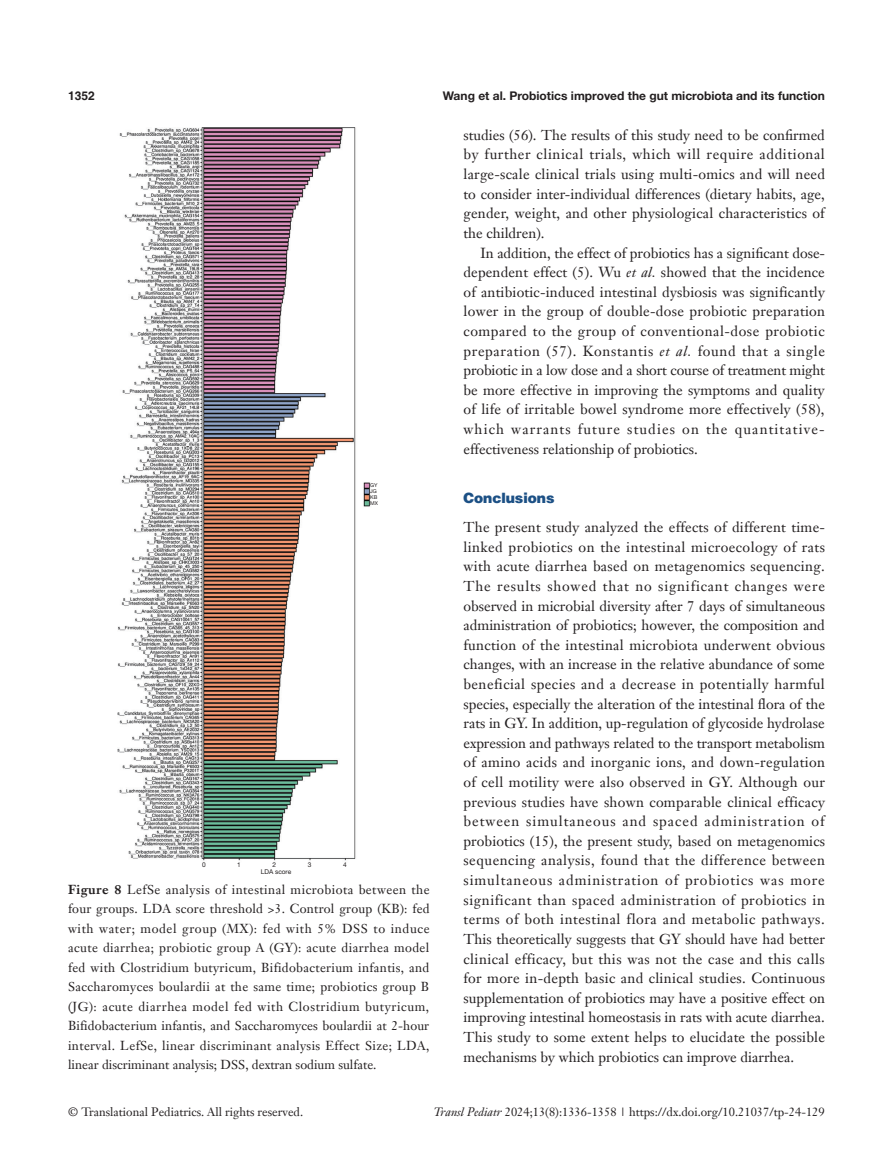
<style>
.page{position:relative;width:893px;height:1170px;background:#fff}
.page>*{position:absolute;margin:0;border:0;box-sizing:border-box;transform-origin:0 0}
.t1{font:14.25px/19.6px "Janson Text LT";color:#231f20;text-align:justify}
._1ji-6_5{font:900 14.25px "Helvetica";color:#1c5085}
.t2{font:12.75px/19.5px "Janson Text LT";color:#231f20;text-align:justify}
.t3{font:12px "Janson Text LT";color:#231f20}
.t4{font:700 12px "Helvetica Neue LT Pro";color:#231f20}
.t5{font:700 12px "Helvetica";color:#231f20}
.t6{font:6.6px "Helvetica Neue LT Pro";color:#231f20}
.t7{font:5.25px "Helvetica Neue LT Pro";color:#231f20}
.s1{font-weight:700}
.s2{font-style:italic}
</style>
<div class="page">
<img style="left:117px;top:128px;width:254px;height:733px">
<p class="t5" style="left:68px;top:88px;width:28px">1352</p>
<p class="t4" style="left:443px;top:88px;width:384px">Wang et al. Probiotics improved the gut microbiota and its function</p>
<p class="t7" style="left:370px;top:482px;width:9px">GY</p>
<p class="t7" style="left:370px;top:488px;width:8px">JG</p>
<p class="t7" style="left:370px;top:494px;width:9px">KB</p>
<p class="t7" style="left:370px;top:500px;width:9px">MX</p>
<p class="t6" style="left:202px;top:860px;width:5px">0</p>
<p class="t6" style="left:237px;top:860px;width:5px">1</p>
<p class="t6" style="left:273px;top:860px;width:5px">2</p>
<p class="t6" style="left:308px;top:860px;width:5px">3</p>
<p class="t6" style="left:343px;top:860px;width:5px">4</p>
<p class="t6" style="left:261px;top:867px;width:32px">LDA score</p>
<p class="t2" style="left:68px;top:879px;width:363px"><span class="s1">Figure 8</span> LefSe analysis of intestinal microbiota between the four groups. LDA score threshold &gt;3. Control group (KB): fed with water; model group (MX): fed with 5% DSS to induce acute diarrhea; probiotic group A (GY): acute diarrhea model fed with Clostridium butyricum, Bifidobacterium infantis, and Saccharomyces boulardii at the same time; probiotics group B (JG): acute diarrhea model fed with Clostridium butyricum, Bifidobacterium infantis, and Saccharomyces boulardii at 2-hour interval. LefSe, linear discriminant analysis Effect Size; LDA, linear discriminant analysis; DSS, dextran sodium sulfate.</p>
<p class="t1" style="left:463px;top:125px;width:363px">studies (56). The results of this study need to be confirmed by further clinical trials, which will require additional large-scale clinical trials using multi-omics and will need to consider inter-individual differences (dietary habits, age, gender, weight, and other physiological characteristics of the children).</p>
<p class="t1" style="left:463px;top:242px;width:363px;text-indent:17px">In addition, the effect of probiotics has a significant dose&shy;dependent effect (5). Wu <span class="s2">et al.</span> showed that the incidence of antibiotic-induced intestinal dysbiosis was significantly lower in the group of double-dose probiotic preparation compared to the group of conventional-dose probiotic preparation (57). Konstantis <span class="s2">et al.</span> found that a single probiotic in a low dose and a short course of treatment might be more effective in improving the symptoms and quality of life of irritable bowel syndrome more effectively (58), which warrants future studies on the quantitative&shy;effectiveness relationship of probiotics.</p>
<p class="_1ji-6_5" style="left:463px;top:488px;width:92px">Conclusions</p>
<p class="t1" style="left:463px;top:517px;width:363px">The present study analyzed the effects of different time&shy;linked probiotics on the intestinal microecology of rats with acute diarrhea based on metagenomics sequencing.<br>The results showed that no significant changes were observed in microbial diversity after 7 days of simultaneous administration of probiotics; however, the composition and function of the intestinal microbiota underwent obvious changes, with an increase in the relative abundance of some beneficial species and a decrease in potentially harmful species, especially the alteration of the intestinal flora of the rats in GY. In addition, up-regulation of glycoside hydrolase expression and pathways related to the transport metabolism of amino acids and inorganic ions, and down-regulation of cell motility were also observed in GY. Although our previous studies have shown comparable clinical efficacy between simultaneous and spaced administration of probiotics (15), the present study, based on metagenomics sequencing analysis, found that the difference between simultaneous administration of probiotics was more significant than spaced administration of probiotics in terms of both intestinal flora and metabolic pathways.<br>This theoretically suggests that GY should have had better clinical efficacy, but this was not the case and this calls for more in-depth basic and clinical studies. Continuous supplementation of probiotics may have a positive effect on improving intestinal homeostasis in rats with acute diarrhea.<br>This study to some extent helps to elucidate the possible mechanisms by which probiotics can improve diarrhea.</p>
<p class="t3" style="left:68px;top:1104px;width:236px">© Translational Pediatrics. All rights reserved.</p>
<p class="t3" style="left:434px;top:1104px;width:392px"><span class="s2">Transl Pediatr</span> 2024;13(8):1336-1358 | https://dx.doi.org/10.21037/tp-24-129</p>
</div>
